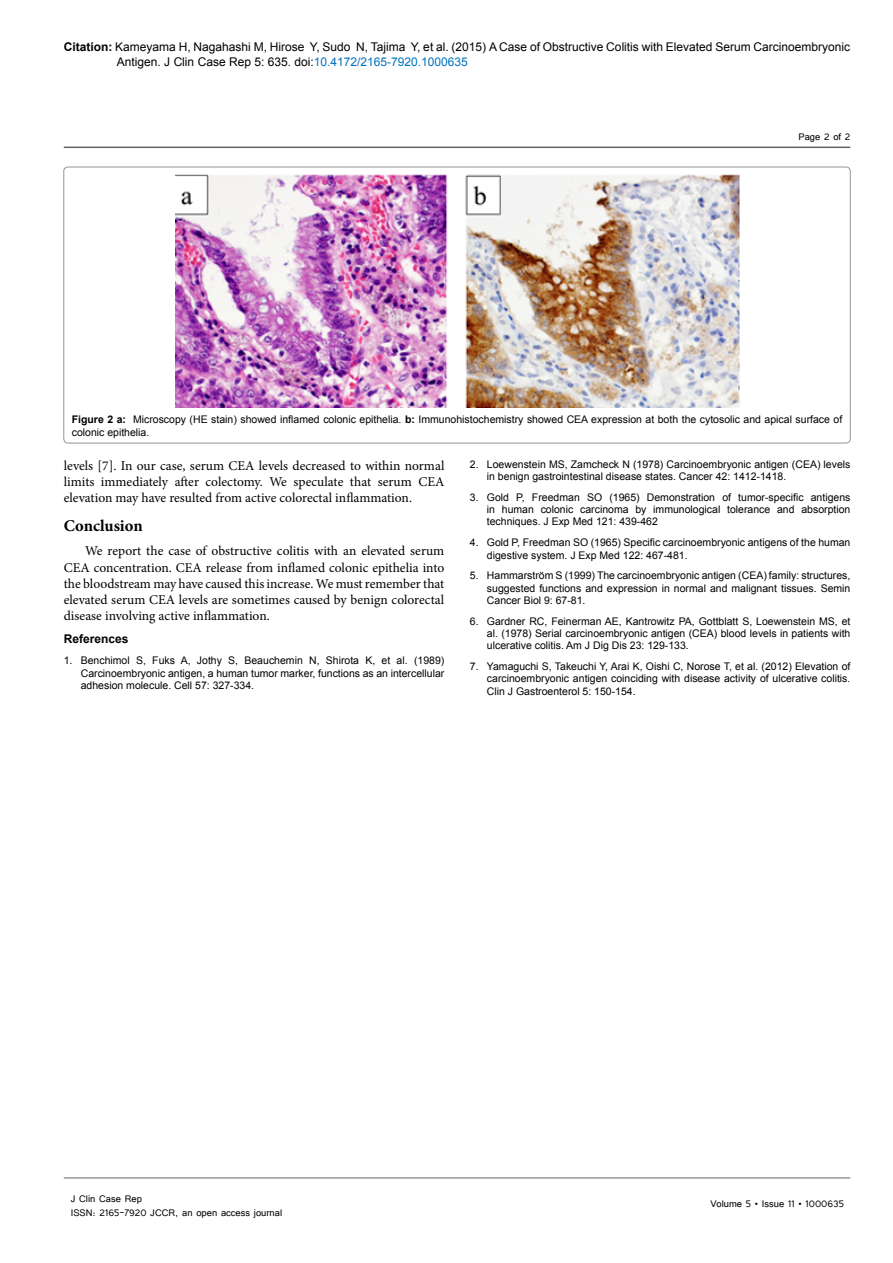
<style>
.page{position:relative;width:893px;height:1263px;background:#fff}
.page>*{position:absolute;margin:0;border:0;box-sizing:border-box;transform-origin:0 0}
.t1{font:700 16.5px "Minion Pro";color:#000}
.t2{font:13.5px/16.2px "Minion Pro";color:#000;text-align:justify}
.t3{font:12px/14.4px "Arial";color:#000}
.t4{font:12px/14.4px "Tunga";color:#000}
.t5{font:700 12px "Arial";color:#000}
.t6{font:10.5px/12.3px "Arial";color:#000;text-align:justify}
.s1{font-weight:700}
.s2{color:#0072bc}
</style>
<div class="page">
<hr style="left:64px;top:147px;width:786px;height:1px;background:#636466">
<hr style="left:64px;top:1178px;width:786px;height:1px;background:#636466">
<img style="left:175px;top:174px;width:564px;height:233px">
<p class="t3" style="left:117px;top:40px;width:735px;text-indent:-53px"><span class="s1">Citation:</span> Kameyama H, Nagahashi M, Hirose Y, Sudo N, Tajima Y, et al. (2015) A Case of Obstructive Colitis with Elevated Serum Carcinoembryonic<br>Antigen. J Clin Case Rep 5: 635. doi:<span class="s2">10.4172/2165-7920.1000635</span></p>
<p class="t4" style="left:798px;top:128px;width:54px">Page 2 of 2</p>
<p class="t6" style="left:72px;top:414px;width:772px"><span class="s1">Figure 2 a:</span> Microscopy (HE stain) showed inflamed colonic epithelia. <span class="s1">b:</span> Immunohistochemistry showed CEA expression at both the cytosolic and apical surface of colonic epithelia.</p>
<p class="t2" style="left:64px;top:458px;width:382px">levels [7]. In our case, serum CEA levels decreased to within normal limits immediately after colectomy. We speculate that serum CEA elevation may have resulted from active colorectal inflammation.</p>
<h1 class="t1" style="left:64px;top:514px;width:81px">Conclusion</h1>
<p class="t2" style="left:64px;top:543px;width:382px;text-indent:21px">We report the case of obstructive colitis with an elevated serum CEA concentration. CEA release from inflamed colonic epithelia into the bloodstream may have caused this increase. We must remember that elevated serum CEA levels are sometimes caused by benign colorectal disease involving active inflammation.</p>
<p class="t5" style="left:64px;top:631px;width:66px">References</p>
<p class="t6" style="left:81px;top:654px;width:365px;text-indent:-17px">1. Benchimol S, Fuks A, Jothy S, Beauchemin N, Shirota K, et al. (1989)<br>Carcinoembryonic antigen, a human tumor marker, functions as an intercellular adhesion molecule. Cell 57: 327-334.</p>
<p class="t6" style="left:487px;top:458px;width:365px;text-indent:-17px">2. Loewenstein MS, Zamcheck N (1978) Carcinoembryonic antigen (CEA) levels in benign gastrointestinal disease states. Cancer 42: 1412-1418.</p>
<p class="t6" style="left:487px;top:491px;width:365px;text-indent:-17px">3. Gold P, Freedman SO (1965) Demonstration of tumor-specific antigens in human colonic carcinoma by immunological tolerance and absorption techniques. J Exp Med 121: 439-462</p>
<p class="t6" style="left:487px;top:536px;width:365px;text-indent:-17px">4. Gold P, Freedman SO (1965) Specific carcinoembryonic antigens of the human digestive system. J Exp Med 122: 467-481.</p>
<p class="t6" style="left:487px;top:570px;width:365px;text-indent:-17px">5. Hammarström S (1999) The carcinoembryonic antigen (CEA) family: structures, suggested functions and expression in normal and malignant tissues. Semin Cancer Biol 9: 67-81.</p>
<p class="t6" style="left:487px;top:615px;width:365px;text-indent:-17px">6. Gardner RC, Feinerman AE, Kantrowitz PA, Gottblatt S, Loewenstein MS, et al. (1978) Serial carcinoembryonic antigen (CEA) blood levels in patients with ulcerative colitis. Am J Dig Dis 23: 129-133.</p>
<p class="t6" style="left:487px;top:660px;width:365px;text-indent:-17px">7. Yamaguchi S, Takeuchi Y, Arai K, Oishi C, Norose T, et al. (2012) Elevation of carcinoembryonic antigen coinciding with disease activity of ulcerative colitis.<br>Clin J Gastroenterol 5: 150-154.</p>
<p class="t4" style="left:71px;top:1190px;width:213px">J Clin Case Rep<br>ISSN: 2165-7920 JCCR, an open access journal</p>
<p class="t4" style="left:710px;top:1196px;width:135px">Volume 5 • Issue 11 • 1000635</p>
</div>
